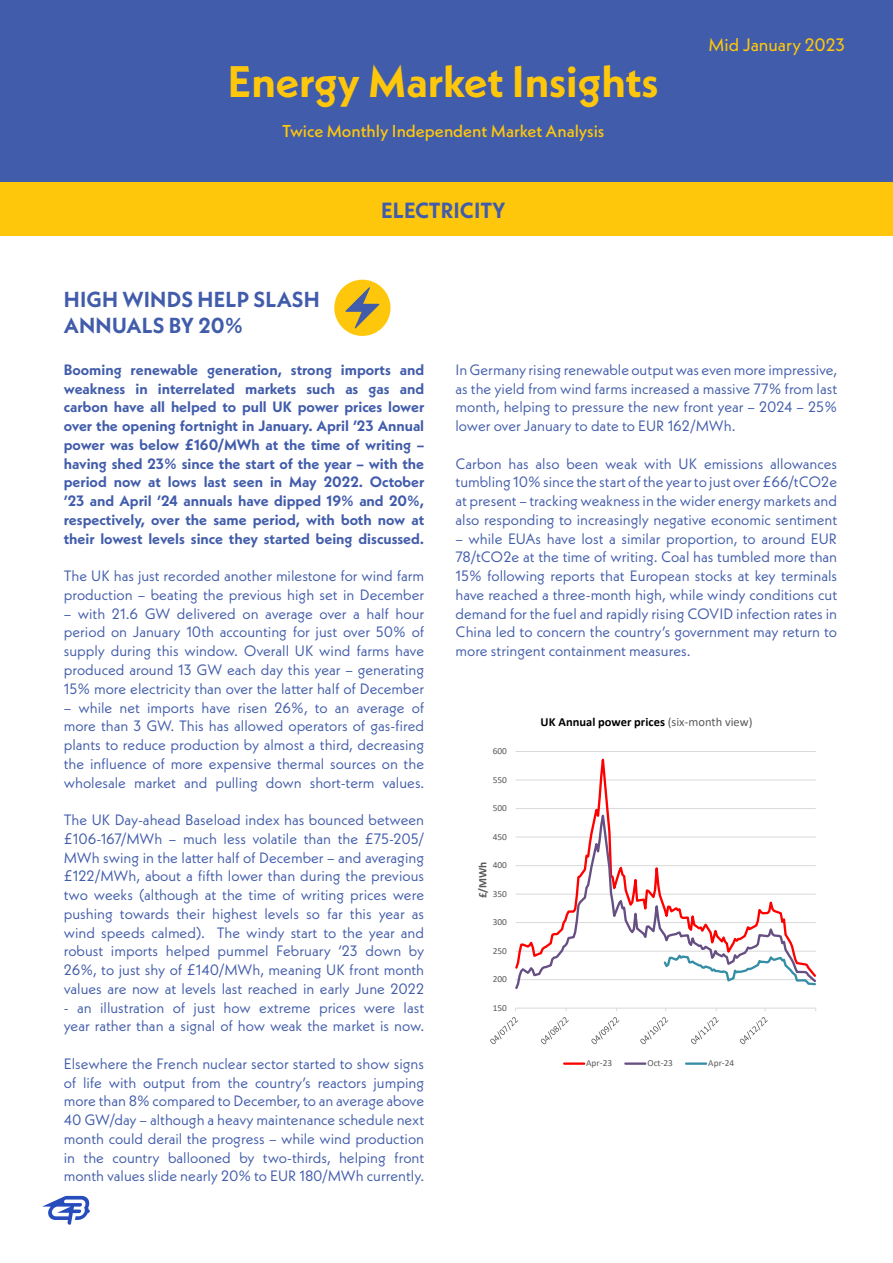
<style>
.page{position:relative;width:893px;height:1263px;background:#fff}
.page>*{position:absolute;margin:0;border:0;box-sizing:border-box;transform-origin:0 0}
.PAGE_HEADER_BLUE_PAG{font:700 44.1px "Neue Kabel";color:#fec70c}
.t1{font:700 21.9px "Neue Kabel";color:#415caa}
.t2{font:700 21.75px "Neue Kabel";letter-spacing:.01em;color:#415caa}
.t3{font:18px "Neue Kabel";color:#fec70c}
.PAGE_HEADER_BLUE_PAG-2{font:500 17.25px "Neue Kabel";color:#fec70c}
.Body_Copy_White_Page{font:15px/18.8px "Neue Kabel";color:#415caa;text-align:justify}
.Body_Copy_White_Page-2{font:700 15px/18.8px "Neue Kabel";color:#415caa;text-align:justify}
.t4{font:700 12.3px "Calibri";letter-spacing:.005em;color:#000}
.t5{font:700 11.55px "Calibri";color:#595959}
.t6{font:9.3px "Calibri";color:#595959}
.s1{font-weight:400;color:#595959}
</style>
<div class="page">
<div style="left:0;top:0;width:893px;height:182px;background:#415caa"></div>
<svg style="left:42px;top:1196px;width:48px;height:29px"></svg>
<svg style="left:490px;top:751px;width:326px;height:314px"></svg>
<div style="left:0;top:182px;width:893px;height:54px;background:#fec70c"></div>
<div style="left:334px;top:280px;width:56px;height:56px;background:#fec70c;border-radius:50%"></div>
<svg style="left:345px;top:287px;width:34px;height:41px"></svg>
<p class="PAGE_HEADER_BLUE_PAG" style="left:228px;top:53px;width:432px">Energy Market Insights</p>
<p class="PAGE_HEADER_BLUE_PAG-2" style="left:282px;top:120px;width:324px">Twice Monthly Independent Market Analysis</p>
<p class="t2" style="left:64px;top:285px;width:257px">HIGH WINDS HELP SLASH</p>
<p class="t2" style="left:64px;top:311px;width:181px">ANNUALS BY 20%</p>
<p class="t1" style="left:381px;top:196px;width:126px">ELECTRICITY</p>
<p class="t3" style="left:708px;top:34px;width:138px">Mid January 2023</p>
<p class="Body_Copy_White_Page-2" style="left:64px;top:360px;width:362px">Booming renewable generation, strong imports and weakness in interrelated markets such as gas and carbon have all helped to pull UK power prices lower over the opening fortnight in January. April ’23 Annual power was below £160/MWh at the time of writing – having shed 23% since the start of the year – with the period now at lows last seen in May 2022. October ’23 and April ’24 annuals have dipped 19% and 20%, respectively, over the same period, with both now at their lowest levels since they started being discussed.</p>
<p class="Body_Copy_White_Page" style="left:64px;top:566px;width:362px">The UK has just recorded another milestone for wind farm production – beating the previous high set in December</p>
<p class="Body_Copy_White_Page" style="left:64px;top:604px;width:362px">– with 21.6 GW delivered on average over a half hour period on January 10th accounting for just over 50% of supply during this window. Overall UK wind farms have produced around 13 GW each day this year – generating 15% more electricity than over the latter half of December</p>
<p class="Body_Copy_White_Page" style="left:64px;top:698px;width:362px">– while net imports have risen 26%, to an average of more than 3 GW. This has allowed operators of gas-fired plants to reduce production by almost a third, decreasing the influence of more expensive thermal sources on the wholesale market and pulling down short-term values.</p>
<p class="Body_Copy_White_Page" style="left:64px;top:810px;width:362px">The UK Day-ahead Baseload index has bounced between £106-167/MWh – much less volatile than the £75-205/ MWh swing in the latter half of December – and averaging £122/MWh, about a fifth lower than during the previous two weeks (although at the time of writing prices were pushing towards their highest levels so far this year as wind speeds calmed). The windy start to the year and robust imports helped pummel February ’23 down by 26%, to just shy of £140/MWh, meaning UK front month values are now at levels last reached in early June 2022</p>
<p class="Body_Copy_White_Page" style="left:64px;top:998px;width:362px">- an illustration of just how extreme prices were last year rather than a signal of how weak the market is now.</p>
<p class="Body_Copy_White_Page" style="left:64px;top:1054px;width:362px">Elsewhere the French nuclear sector started to show signs of life with output from the country’s reactors jumping more than 8% compared to December, to an average above 40 GW/day – although a heavy maintenance schedule next month could derail the progress – while wind production in the country ballooned by two-thirds, helping front month values slide nearly 20% to EUR 180/MWh currently.</p>
<p class="Body_Copy_White_Page" style="left:455px;top:360px;width:383px">In Germany rising renewable output was even more impressive, as the yield from wind farms increased a massive 77% from last month, helping to pressure the new front year – 2024 – 25% lower over January to date to EUR 162/MWh.</p>
<p class="Body_Copy_White_Page" style="left:455px;top:454px;width:383px">Carbon has also been weak with UK emissions allowances tumbling 10% since the start of the year to just over £66/tCO2e at present – tracking weakness in the wider energy markets and also responding to increasingly negative economic sentiment</p>
<p class="Body_Copy_White_Page" style="left:455px;top:529px;width:383px">– while EUAs have lost a similar proportion, to around EUR 78/tCO2e at the time of writing. Coal has tumbled more than 15% following reports that European stocks at key terminals have reached a three-month high, while windy conditions cut demand for the fuel and rapidly rising COVID infection rates in China led to concern the country’s government may return to more stringent containment measures.</p>
<p class="t6" style="left:493px;top:745px;width:16px">600</p>
<p class="t6" style="left:493px;top:773px;width:16px">550</p>
<p class="t6" style="left:493px;top:802px;width:16px">500</p>
<p class="t6" style="left:493px;top:830px;width:16px">450</p>
<p class="t5" style="left:474px;top:898px;width:38px;rotate:-90deg">£/MWh</p>
<p class="t6" style="left:493px;top:859px;width:16px">400</p>
<p class="t6" style="left:493px;top:887px;width:16px">350</p>
<p class="t6" style="left:493px;top:916px;width:16px">300</p>
<p class="t6" style="left:493px;top:944px;width:16px">250</p>
<p class="t6" style="left:493px;top:973px;width:16px">200</p>
<p class="t6" style="left:493px;top:1001px;width:16px">150</p>
<p class="t4" style="left:541px;top:713px;width:213px">UK Annual power prices <span class="s1">(six-month view)</span></p>
<p class="t6" style="left:586px;top:1057px;width:27px">Apr-23</p>
<p class="t6" style="left:647px;top:1057px;width:27px">Oct-23</p>
<p class="t6" style="left:708px;top:1057px;width:27px">Apr-24</p>
</div>
